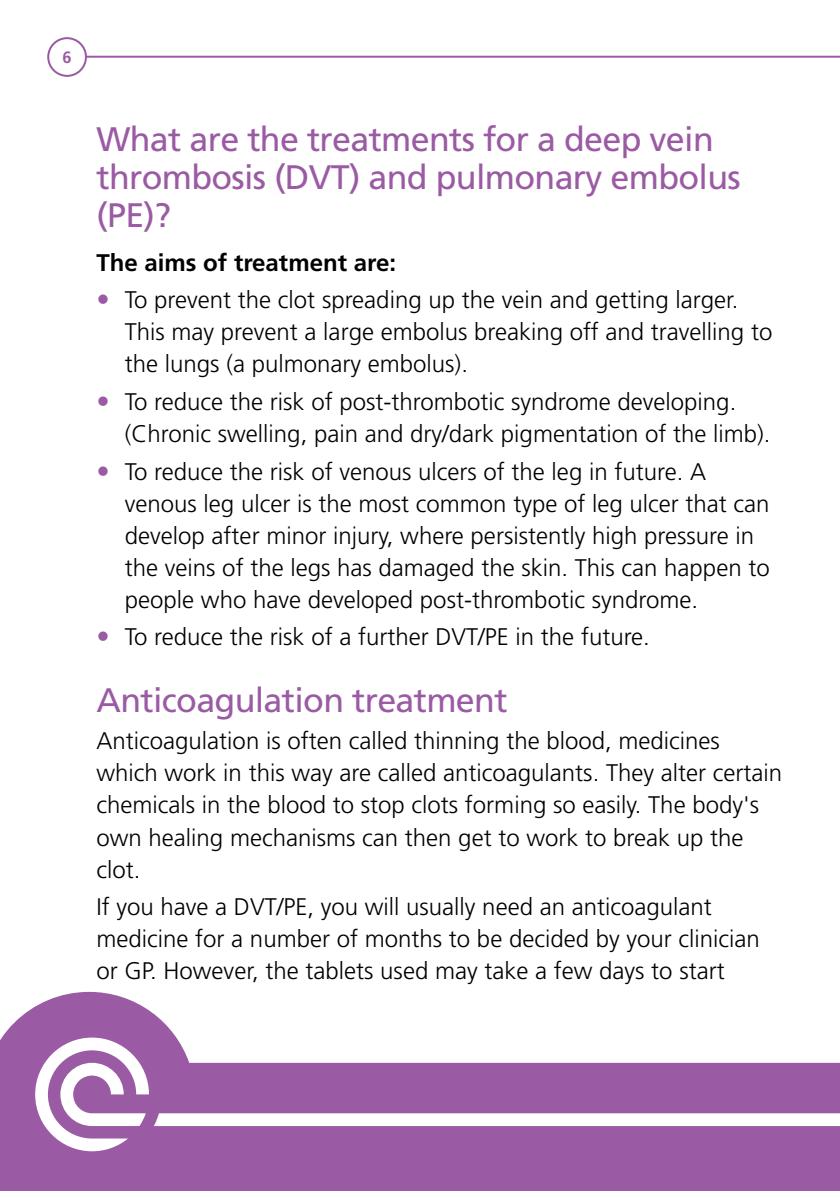
<style>
.page{position:relative;width:840px;height:1191px;background:#fff}
.page>*{position:absolute;margin:0;border:0;box-sizing:border-box;transform-origin:0 0}
.t1{font:34px/38px "Frutiger";letter-spacing:-.02em;color:#9b5ba4}
.t2{font:300 24px/32px "Frutiger";color:#000}
.t3{font:700 24px "Frutiger";color:#000}
.t4{font:700 16.4px "Frutiger";color:#9b5ba4}
</style>
<div class="page">
<svg style="left:0;top:992px;width:839px;height:199px;fill:#9b5ba4"></svg>
<hr style="left:67px;top:56px;width:772px;height:2px;background:#9b5ba4">
<div style="left:48px;top:38px;width:38px;height:38px;background:#fff;border-radius:50%"></div>
<div style="left:47px;top:37px;width:40px;height:40px;border:2px solid #9b5ba4;border-radius:50%"></div>
<svg style="left:35px;top:1037px;width:804px;height:114px"></svg>
<p class="t4" style="left:62px;top:48px;width:11px">6</p>
<h1 class="t1" style="left:96px;top:120px;width:645px">What are the treatments for a deep vein thrombosis (DVT) and pulmonary embolus (PE)?</h1>
<p class="t3" style="left:96px;top:248px;width:301px">The aims of treatment are:</p>
<p class="t2" style="left:125px;top:284px;width:648px">To prevent the clot spreading up the vein and getting larger.<br>This may prevent a large embolus breaking off and travelling to the lungs (a pulmonary embolus).</p>
<p class="t2" style="left:125px;top:386px;width:647px">To reduce the risk of post-thrombotic syndrome developing. (Chronic swelling, pain and dry/dark pigmentation of the limb).</p>
<p class="t2" style="left:125px;top:455px;width:646px">To reduce the risk of venous ulcers of the leg in future. A venous leg ulcer is the most common type of leg ulcer that can develop after minor injury, where persistently high pressure in the veins of the legs has damaged the skin. This can happen to people who have developed post-thrombotic syndrome.</p>
<p class="t2" style="left:125px;top:621px;width:526px">To reduce the risk of a further DVT/PE in the future.</p>
<h1 class="t1" style="left:96px;top:680px;width:412px">Anticoagulation treatment</h1>
<p class="t2" style="left:96px;top:725px;width:686px">Anticoagulation is often called thinning the blood, medicines which work in this way are called anticoagulants. They alter certain chemicals in the blood to stop clots forming so easily. The body's own healing mechanisms can then get to work to break up the clot.</p>
<p class="t2" style="left:96px;top:891px;width:664px">If you have a DVT/PE, you will usually need an anticoagulant medicine for a number of months to be decided by your clinician or GP. However, the tablets used may take a few days to start</p>
</div>
